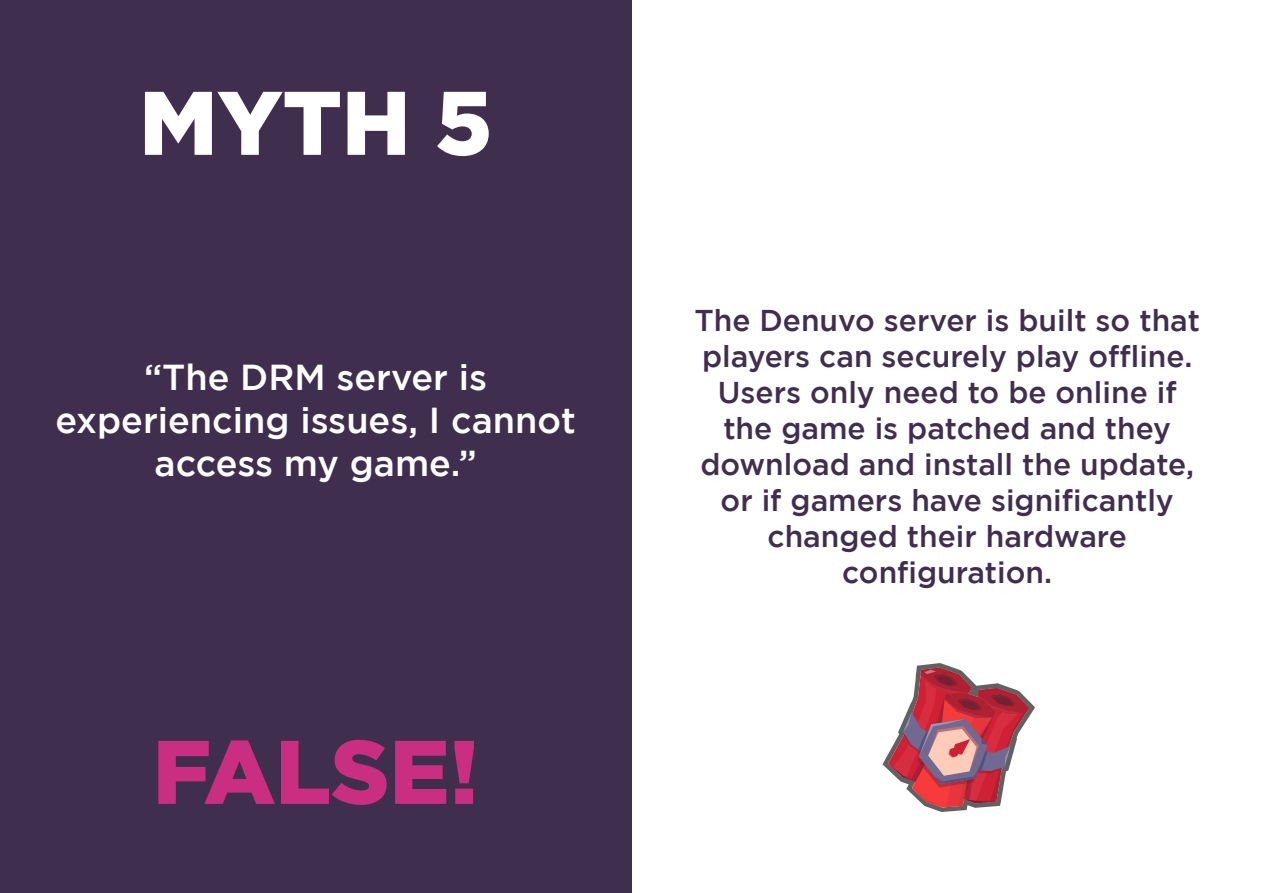
<style>
.page{position:relative;width:1263px;height:893px;background:#fff}
.page>*{position:absolute;margin:0;border:0;box-sizing:border-box;transform-origin:0 0}
.t1{font:900 90px "Gotham";color:#ca2e81}
.t2{font:900 90px "Gotham";color:#fff}
.t3{font:500 36px/43.2px "Gotham";color:#fff;text-align:center}
.t4{font:500 30px/36px "Gotham";color:#402e4f;text-align:center}
</style>
<div class="page">
<div style="left:0;top:0;width:631px;height:893px;background:#402e4f"></div>
<svg style="left:882px;top:663px;width:153px;height:149px"></svg>
<p class="t2" style="left:139px;top:71px;width:354px">MYTH 5</p>
<p class="t3" style="left:56px;top:355px;width:522px">“The DRM server is experiencing issues, I cannot access my game.”</p>
<h1 class="t1" style="left:153px;top:720px;width:327px">FALSE!</h1>
<p class="t4" style="left:694px;top:302px;width:507px">The Denuvo server is built so that players can securely play offline.<br>Users only need to be online if the game is patched and they download and install the update, or if gamers have significantly changed their hardware configuration.</p>
</div>
